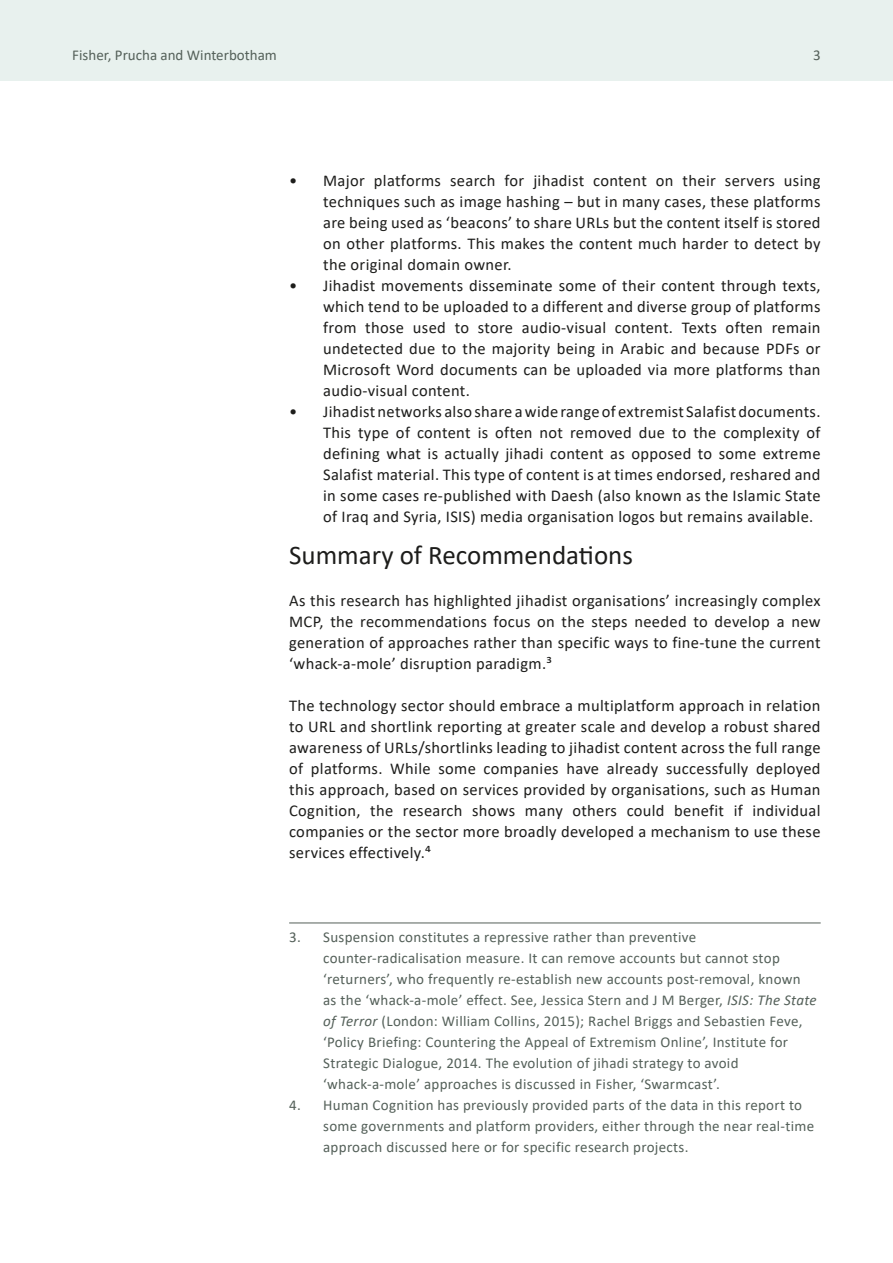
<style>
.page{position:relative;width:893px;height:1263px;background:#fff}
.page>*{position:absolute;margin:0;border:0;box-sizing:border-box;transform-origin:0 0}
.Heading_1{font:27px "Calibri";color:#1d1d1b}
.t1{font:16.5px/21px "Calibri";letter-spacing:.02em;color:#1d1d1b;text-align:justify}
.Footnote_text{font:15px/21px "Calibri";letter-spacing:.02em;color:#546059}
.Footnote_text-2{font:15px "Calibri";color:#546059}
.s1{font-style:italic}
</style>
<div class="page">
<div style="left:0;top:0;width:893px;height:81px;background:#e8f1ee"></div>
<hr style="left:289px;top:922px;width:532px;height:1px;background:#546059">
<p class="Footnote_text-2" style="left:72px;top:44px;width:206px">Fisher, Prucha and Winterbotham</p>
<p class="Footnote_text" style="left:813px;top:44px;width:9px">3</p>
<p class="t1" style="left:323px;top:169px;width:499px;text-indent:-34px">• Major platforms search for jihadist content on their servers using techniques such as image hashing – but in many cases, these platforms are being used as ‘beacons’ to share URLs but the content itself is stored on other platforms. This makes the content much harder to detect by the original domain owner.</p>
<p class="t1" style="left:323px;top:274px;width:499px;text-indent:-34px">• Jihadist movements disseminate some of their content through texts, which tend to be uploaded to a different and diverse group of platforms from those used to store audio-visual content. Texts often remain undetected due to the majority being in Arabic and because PDFs or Microsoft Word documents can be uploaded via more platforms than audio-visual content.</p>
<p class="t1" style="left:323px;top:400px;width:499px;text-indent:-34px">• Jihadist networks also share a wide range of extremist Salafist documents.<br>This type of content is often not removed due to the complexity of defining what is actually jihadi content as opposed to some extreme Salafist material. This type of content is at times endorsed, reshared and in some cases re-published with Daesh (also known as the Islamic State of Iraq and Syria, ISIS) media organisation logos but remains available.</p>
<p class="Heading_1" style="left:289px;top:536px;width:345px">Summary of Recommendations</p>
<p class="t1" style="left:289px;top:589px;width:533px">As this research has highlighted jihadist organisations’ increasingly complex MCP, the recommendations focus on the steps needed to develop a new generation of approaches rather than specific ways to fine-tune the current ‘whack-a-mole’ disruption paradigm.3</p>
<p class="t1" style="left:289px;top:694px;width:533px">The technology sector should embrace a multiplatform approach in relation to URL and shortlink reporting at greater scale and develop a robust shared awareness of URLs/shortlinks leading to jihadist content across the full range of platforms. While some companies have already successfully deployed this approach, based on services provided by organisations, such as Human Cognition, the research shows many others could benefit if individual companies or the sector more broadly developed a mechanism to use these services effectively.4</p>
<p class="Footnote_text" style="left:323px;top:926px;width:495px;text-indent:-34px">3. Suspension constitutes a repressive rather than preventive counter-radicalisation measure. It can remove accounts but cannot stop ‘returners’, who frequently re-establish new accounts post-removal, known as the ‘whack-a-mole’ effect. See, Jessica Stern and J M Berger, <span class="s1">ISIS: The State of Terror</span> (London: William Collins, 2015); Rachel Briggs and Sebastien Feve, ‘Policy Briefing: Countering the Appeal of Extremism Online’, Institute for Strategic Dialogue, 2014. The evolution of jihadi strategy to avoid ‘whack-a-mole’ approaches is discussed in Fisher, ‘Swarmcast’.</p>
<p class="Footnote_text" style="left:323px;top:1094px;width:493px;text-indent:-34px">4. Human Cognition has previously provided parts of the data in this report to some governments and platform providers, either through the near real-time approach discussed here or for specific research projects.</p>
</div>
